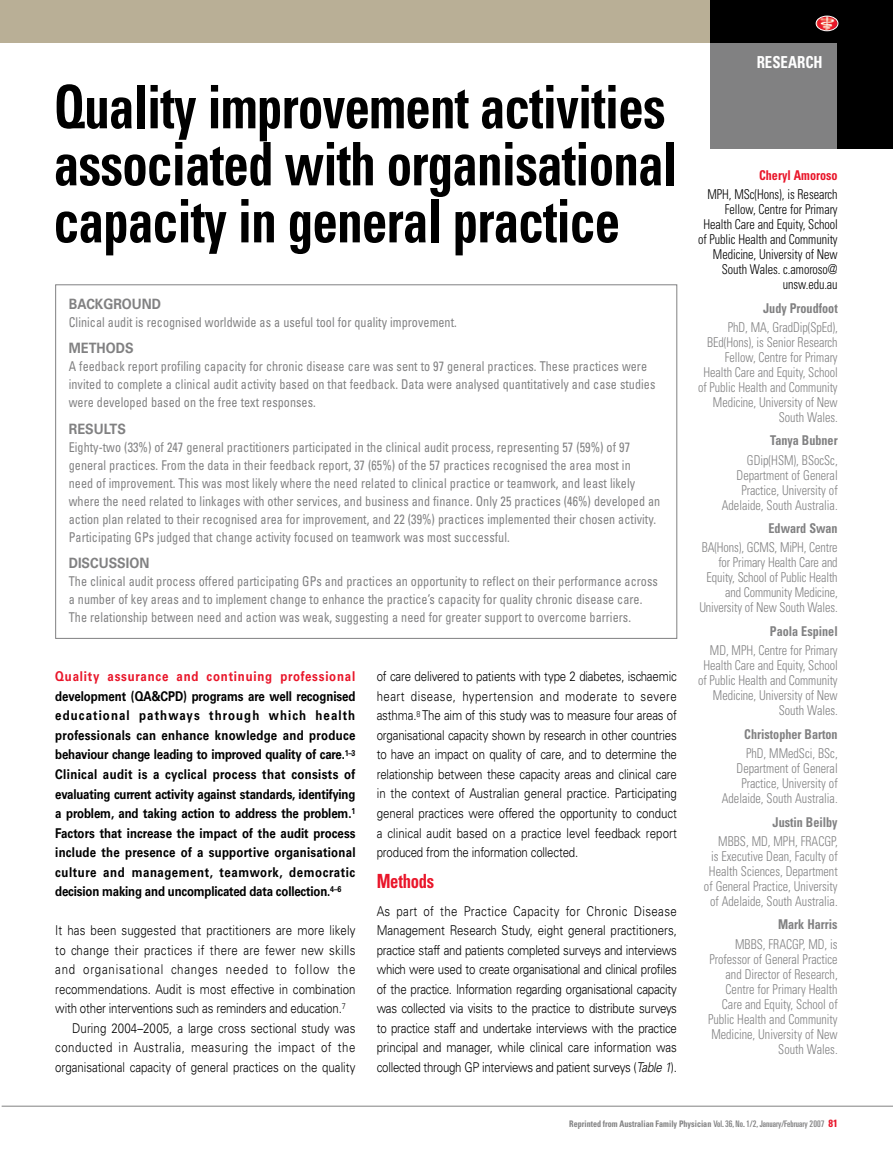
<style>
.page{position:relative;width:893px;height:1170px;background:#fff}
.page>*{position:absolute;margin:0;border:0;box-sizing:border-box;transform-origin:0 0}
.t1{font:700 condensed 60px/57px "Univers LT";letter-spacing:-.015em;color:#000;scale:.85 1}
.t2{font:700 condensed 19.5px "Univers LT";letter-spacing:-.015em;color:#e9162a;scale:.85 1}
.t3{font:700 condensed 16.5px "Univers LT";color:#fff;scale:.9 1}
.t4{font:700 14.25px "Univers LT";color:#818182;scale:.9 1}
.t5{font:300 13.5px/19.5px "Univers LT";color:#000;text-align:justify;scale:.85 1}
.t6{font:condensed 13.5px/18px "Univers LT";letter-spacing:.005em;color:#818182;scale:.9 1}
.t7{font:300 condensed 13.5px/15px "Univers LT";color:#818182;text-align:right;scale:.9 1}
.t8{font:700 13.5px/19.5px "Univers LT";letter-spacing:-.015em;color:#000;text-align:justify;scale:.85 1}
.t9{font:300 condensed 13.5px/15px "Univers LT";letter-spacing:-.005em;color:#000;text-align:right;scale:.9 1}
.t10{font:700 condensed 13.5px "Univers LT";color:#818182;scale:.9 1}
.t11{font:300 13.5px "Univers LT";letter-spacing:.025em;color:#000;scale:.85 1}
.t12{font:300 13.5px "Univers LT";letter-spacing:.04em;color:#000;scale:.85 1}
.t13{font:700 13.5px "Univers LT";letter-spacing:.07em;color:#e9162a;scale:.85 1}
.t14{font:300 13.5px "Univers LT";letter-spacing:.065em;color:#000;scale:.85 1}
.t15{font:700 condensed 13.5px "Univers LT";color:#e9162a;scale:.9 1}
.t16{font:700 condensed 9px "Univers LT";color:#818182;scale:.9 1}
.s1{font-style:italic}
.s2{font-weight:400;font-stretch:ultra-condensed}
.s3{font-size:10.5px;color:#e9162a}
</style>
<div class="page">
<div style="left:0;top:0;width:710px;height:43px;background:#b9af96"></div>
<div style="left:710px;top:43px;width:128px;height:106px;background:#818182"></div>
<hr style="left:2px;top:1105px;width:891px;height:1px;background:#818182">
<div style="left:710px;top:0;width:183px;height:43px;background:#000"></div>
<div style="left:838px;top:0;width:55px;height:149px;background:#000"></div>
<svg style="left:815px;top:15px;width:24px;height:17px"></svg>
<img style="left:816px;top:16px;width:22px;height:15px">
<div style="left:816px;top:16px;width:22px;height:15px;border:1px solid #fff;border-radius:50%"></div>
<h1 class="t1" style="left:54px;top:78px;width:735px">Quality improvement activities associated with organisational capacity in general practice</h1>
<p class="t4" style="left:69px;top:295px;width:104px">BACKGROUND</p>
<p class="t6" style="left:69px;top:312px;width:433px">Clinical audit is recognised worldwide as a useful tool for quality improvement.</p>
<p class="t4" style="left:69px;top:340px;width:74px">METHODS</p>
<p class="t6" style="left:69px;top:357px;width:653px">A feedback report profiling capacity for chronic disease care was sent to 97 general practices. These practices were invited to complete a clinical audit activity based on that feedback. Data were analysed quantitatively and case studies were developed based on the free text responses.</p>
<p class="t4" style="left:69px;top:420px;width:65px">RESULTS</p>
<p class="t6" style="left:69px;top:437px;width:659px">Eighty-two (33%) of 247 general practitioners participated in the clinical audit process, representing 57 (59%) of 97 general practices. From the data in their feedback report, 37 (65%) of the 57 practices recognised the area most in<br>need of improvement. This was most likely where the need related to clinical practice or teamwork, and least likely where the need related to linkages with other services, and business and finance. Only 25 practices (46%) developed an action plan related to their recognised area for improvement, and 22 (39%) practices implemented their chosen activity.<br>Participating GPs judged that change activity focused on teamwork was most successful.</p>
<p class="t4" style="left:69px;top:555px;width:91px">DISCUSSION</p>
<p class="t6" style="left:69px;top:572px;width:656px">The clinical audit process offered participating GPs and practices an opportunity to reflect on their performance across a number of key areas and to implement change to enhance the practice’s capacity for quality chronic disease care.<br>The relationship between need and action was weak, suggesting a need for greater support to overcome barriers.</p>
<p class="t13" style="left:55px;top:668px;width:354px">Quality assurance and continuing professional</p>
<p class="t8" style="left:55px;top:686px;width:355px">development (QA&amp;CPD) programs are well recognised educational pathways through which health professionals can enhance knowledge and produce behaviour change leading to improved quality of care.<sup>1–3<br></sup>Clinical audit is a cyclical process that consists of evaluating current activity against standards, identifying a problem, and taking action to address the problem.<sup>1<br></sup>Factors that increase the impact of the audit process include the presence of a supportive organisational culture and management, teamwork, democratic decision making and uncomplicated data collection.<sup>4–6</sup></p>
<p class="t5" style="left:55px;top:920px;width:355px">It has been suggested that practitioners are more likely</p>
<p class="t11" style="left:55px;top:941px;width:355px">to change their practices if there are fewer new skills</p>
<p class="t14" style="left:55px;top:961px;width:355px">and organisational changes needed to follow the</p>
<p class="t5" style="left:55px;top:978px;width:355px">recommendations. Audit is most effective in combination</p>
<p class="t5" style="left:55px;top:998px;width:343px">with other interventions such as reminders and education.<sup>7</sup></p>
<p class="t5" style="left:72px;top:1018px;width:335px">During 2004–2005, a large cross sectional study was</p>
<p class="t12" style="left:55px;top:1039px;width:355px">conducted in Australia, measuring the impact of the</p>
<p class="t5" style="left:55px;top:1056px;width:355px">organisational capacity of general practices on the quality</p>
<p class="t5" style="left:377px;top:666px;width:355px">of care delivered to patients with type 2 diabetes, ischaemic heart disease, hypertension and moderate to severe asthma.<sup>8</sup> The aim of this study was to measure four areas of organisational capacity shown by research in other countries to have an impact on quality of care, and to determine the relationship between these capacity areas and clinical care in the context of Australian general practice. Participating general practices were offered the opportunity to conduct a clinical audit based on a practice level feedback report produced from the information collected.</p>
<h2 class="t2" style="left:377px;top:869px;width:69px">Methods</h2>
<p class="t5" style="left:377px;top:901px;width:355px">As part of the Practice Capacity for Chronic Disease Management Research Study, eight general practitioners, practice staff and patients completed surveys and interviews which were used to create organisational and clinical profiles of the practice. Information regarding organisational capacity was collected via visits to the practice to distribute surveys to practice staff and undertake interviews with the practice principal and manager, while clinical care information was collected through GP interviews and patient surveys (<span class="s1">Table 1</span>).</p>
<p class="t3" style="left:757px;top:52px;width:75px">RESEARCH</p>
<p class="t15" style="left:759px;top:167px;width:89px">Cheryl Amoroso</p>
<p class="t9" style="left:698px;top:187px;width:157px">MPH, MSc(Hons), is Research<br>Fellow, Centre for Primary<br>Health Care and Equity, School of Public Health and Community<br>Medicine, University of New<br>South Wales. c.amoroso@ unsw.edu.au</p>
<p class="t10" style="left:763px;top:299px;width:84px">Judy Proudfoot</p>
<p class="t7" style="left:698px;top:319px;width:157px">PhD, MA, GradDip(SpEd),<br>BEd(Hons), is Senior Research<br>Fellow, Centre for Primary<br>Health Care and Equity, School of Public Health and Community<br>Medicine, University of New<br>South Wales.</p>
<p class="t10" style="left:770px;top:432px;width:77px">Tanya Bubner</p>
<p class="t7" style="left:722px;top:452px;width:130px">GDip(HSM), BSocSc,<br>Department of General<br>Practice, University of<br>Adelaide, South Australia.</p>
<p class="t10" style="left:769px;top:520px;width:78px">Edward Swan</p>
<p class="t7" style="left:699px;top:540px;width:155px">BA(Hons), GCMS, MiPH, Centre for Primary Health Care and<br>Equity, School of Public Health and Community Medicine,<br>University of New South Wales.</p>
<p class="t10" style="left:770px;top:623px;width:77px">Paola Espinel</p>
<p class="t7" style="left:698px;top:643px;width:157px">MD, MPH, Centre for Primary<br>Health Care and Equity, School of Public Health and Community<br>Medicine, University of New<br>South Wales.</p>
<p class="t10" style="left:744px;top:725px;width:105px">Christopher Barton</p>
<p class="t7" style="left:722px;top:745px;width:130px">PhD, MMedSci, BSc,<br>Department of General<br>Practice, University of<br>Adelaide, South Australia.</p>
<p class="t10" style="left:773px;top:813px;width:74px">Justin Beilby</p>
<p class="t7" style="left:704px;top:833px;width:150px">MBBS, MD, MPH, FRACGP,<br>is Executive Dean, Faculty of<br>Health Sciences, Department of General Practice, University of Adelaide, South Australia.</p>
<p class="t10" style="left:778px;top:916px;width:68px">Mark Harris</p>
<p class="t7" style="left:708px;top:936px;width:146px">MBBS, FRACGP, MD, is<br>Professor of General Practice and Director of Research,<br>Centre for Primary Health<br>Care and Equity, School of<br>Public Health and Community<br>Medicine, University of New<br>South Wales.</p>
<p class="t16" style="left:569px;top:1118px;width:300px">Reprinted from Australian Family Physician <span class="s2">Vol. 36, No. 1/2, January/February 2007</span> <span class="s3">81</span></p>
</div>
